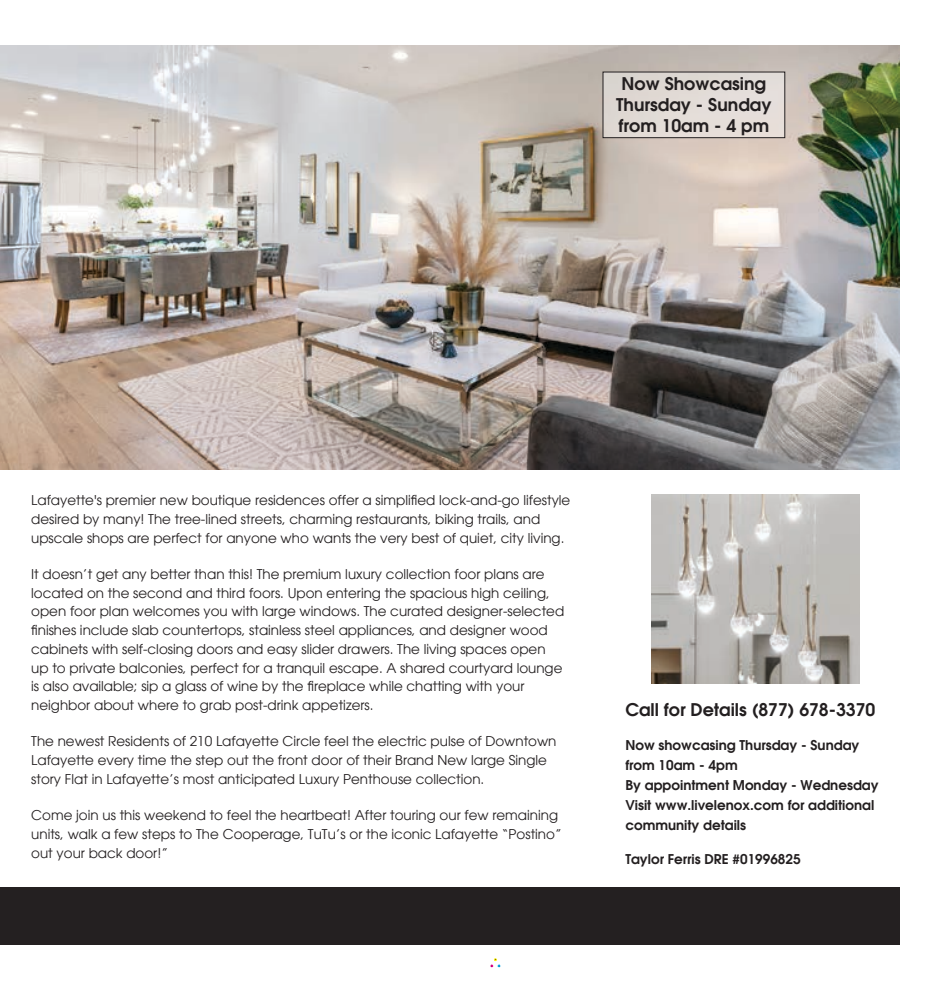
<style>
.page{position:relative;width:945px;height:990px;background:#fff}
.page>*{position:absolute;margin:0;border:0;box-sizing:border-box;transform-origin:0 0}
.t1{font:600 17.5px/21px "Avant Garde";color:#231f20;text-align:center}
.t2{font:13.5px/18.8px "Avant Garde";color:#231f20}
.t3{font:600 13.5px/20px "Avant Garde";color:#231f20}
</style>
<div class="page">
<div style="left:490px;top:958px;width:11px;height:10px;border:1px solid #fff"></div>
<img style="left:0;top:45px;width:900px;height:425px">
<div style="left:650px;top:887px;width:250px;height:58px;background:#242021"></div>
<div style="left:0;top:887px;width:198px;height:58px;background:#242021"></div>
<div style="left:192px;top:887px;width:250px;height:58px;background:#242021"></div>
<div style="left:401px;top:887px;width:250px;height:58px;background:#242021"></div>
<div style="left:603px;top:72px;width:182px;height:66px;background:#e2dcd8"></div>
<div style="left:603px;top:72px;width:182px;height:66px;border:1px solid #231f20"></div>
<img style="left:651px;top:495px;width:208px;height:188px">
<p class="t1" style="left:616px;top:73px;width:157px">Now Showcasing<br>Thursday - Sunday from 10am - 4 pm</p>
<p class="t2" style="left:31px;top:491px;width:541px">Lafayette's premier new boutique residences offer a simplified lock-and-go lifestyle desired by many! The tree-lined streets, charming restaurants, biking trails, and upscale shops are perfect for anyone who wants the very best of quiet, city living.</p>
<p class="t2" style="left:31px;top:565px;width:535px">It doesn’t get any better than this! The premium luxury collection foor plans are located on the second and third foors. Upon entering the spacious high ceiling, open foor plan welcomes you with large windows. The curated designer-selected finishes include slab countertops, stainless steel appliances, and designer wood cabinets with self-closing doors and easy slider drawers. The living spaces open up to private balconies, perfect for a tranquil escape. A shared courtyard lounge is also available; sip a glass of wine by the fireplace while chatting with your neighbor about where to grab post-drink appetizers.</p>
<p class="t2" style="left:31px;top:732px;width:527px">The newest Residents of 210 Lafayette Circle feel the electric pulse of Downtown<br>Lafayette every time the step out the front door of their Brand New large Single story Flat in Lafayette’s most anticipated Luxury Penthouse collection.</p>
<p class="t2" style="left:31px;top:806px;width:532px">Come join us this weekend to feel the heartbeat! After touring our few remaining units, walk a few steps to The Cooperage, TuTu’s or the iconic Lafayette “Postino” out your back door!”</p>
<p class="t1" style="left:625px;top:699px;width:251px">Call for Details (877) 678-3370</p>
<p class="t3" style="left:625px;top:735px;width:255px">Now showcasing Thursday - Sunday from 10am - 4pm<br>By appointment Monday - Wednesday<br>Visit www.livelenox.com for additional community details</p>
<p class="t3" style="left:625px;top:849px;width:177px">Taylor Ferris DRE #01996825</p>
</div>
